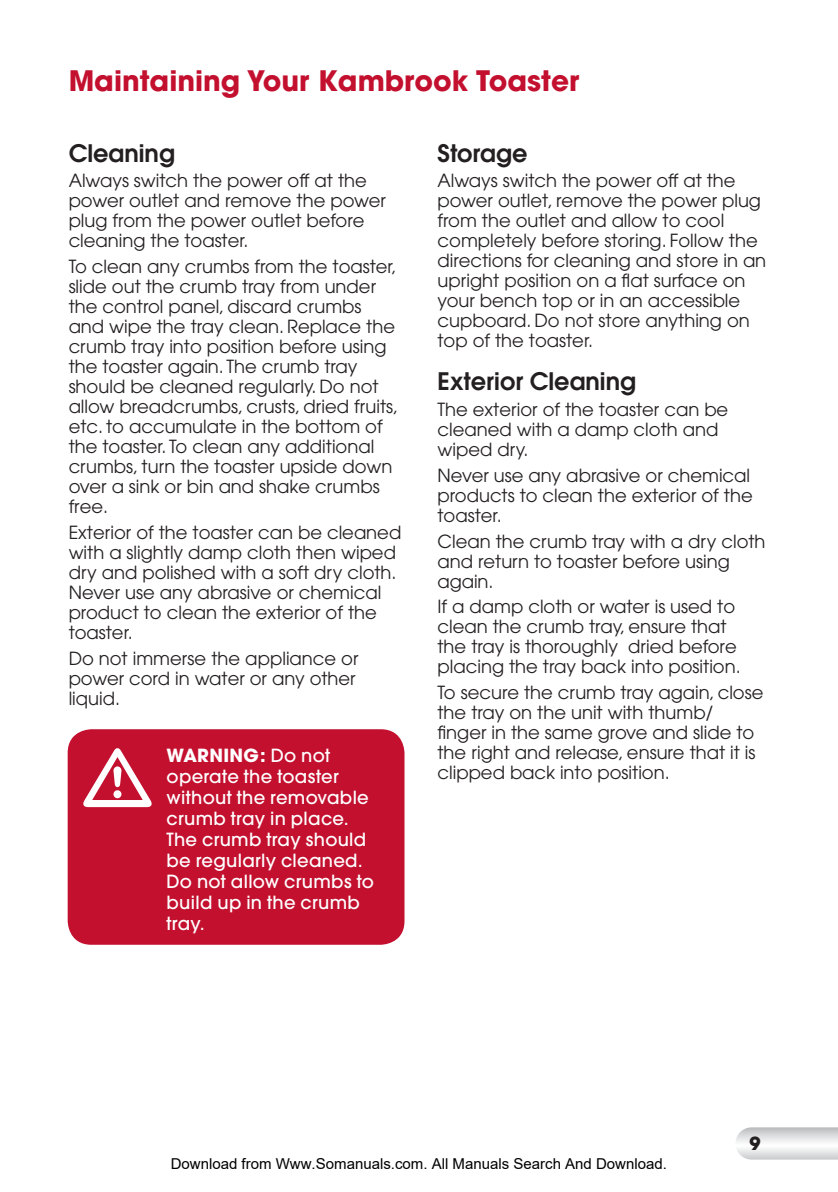
<style>
.page{position:relative;width:838px;height:1192px;background:#fff}
.page>*{position:absolute;margin:0;border:0;box-sizing:border-box;transform-origin:0 0}
.t1{font:700 28px "Avant Garde";color:#c3102f}
.t2{font:600 24px "Avant Garde";color:#231f20}
.t3{font:18px/20px "Avant Garde";color:#231f20}
.t4{font:500 18px/21px "Avant Garde";letter-spacing:.015em;color:#fff}
.t5{font:700 18px "Avant Garde";color:#231f20}
.t6{font:15px "Arial";color:#000}
.s1{font-weight:700}
</style>
<div class="page">
<svg style="left:736px;top:1127px;width:101px;height:32px"></svg>
<div style="left:69px;top:730px;width:334px;height:213px;background:#c3102f;border-radius:23px"></div>
<div style="left:68px;top:729px;width:336px;height:215px;border:2px solid #c3102f;border-radius:23px"></div>
<svg style="left:83px;top:748px;width:68px;height:59px"></svg>
<h1 class="t1" style="left:69px;top:62px;width:512px">Maintaining Your Kambrook Toaster</h1>
<h2 class="t2" style="left:69px;top:137px;width:108px">Cleaning</h2>
<p class="t3" style="left:69px;top:171px;width:318px">Always switch the power off at the power outlet and remove the power plug from the power outlet before cleaning the toaster.</p>
<p class="t3" style="left:69px;top:256px;width:331px">To clean any crumbs from the toaster, slide out the crumb tray from under the control panel, discard crumbs and wipe the tray clean. Replace the crumb tray into position before using the toaster again. The crumb tray should be cleaned regularly. Do not allow breadcrumbs, crusts, dried fruits, etc. to accumulate in the bottom of the toaster. To clean any additional crumbs, turn the toaster upside down over a sink or bin and shake crumbs free.</p>
<p class="t3" style="left:69px;top:522px;width:334px">Exterior of the toaster can be cleaned with a slightly damp cloth then wiped dry and polished with a soft dry cloth.<br>Never use any abrasive or chemical product to clean the exterior of the toaster.</p>
<p class="t3" style="left:69px;top:648px;width:291px">Do not immerse the appliance or power cord in water or any other liquid.</p>
<p class="t4" style="left:166px;top:744px;width:209px"><span class="s1">WARNING:</span> Do not operate the toaster without the removable crumb tray in place.<br>The crumb tray should be regularly cleaned.<br>Do not allow crumbs to build up in the crumb tray.</p>
<h2 class="t2" style="left:437px;top:137px;width:91px">Storage</h2>
<p class="t3" style="left:437px;top:171px;width:330px">Always switch the power off at the power outlet, remove the power plug from the outlet and allow to cool completely before storing. Follow the directions for cleaning and store in an upright position on a flat surface on your bench top or in an accessible cupboard. Do not store anything on top of the toaster.</p>
<h2 class="t2" style="left:437px;top:366px;width:200px">Exterior Cleaning</h2>
<p class="t3" style="left:437px;top:399px;width:292px">The exterior of the toaster can be cleaned with a damp cloth and wiped dry.</p>
<p class="t3" style="left:437px;top:465px;width:316px">Never use any abrasive or chemical products to clean the exterior of the toaster.</p>
<p class="t3" style="left:437px;top:531px;width:329px">Clean the crumb tray with a dry cloth and return to toaster before using again.</p>
<p class="t3" style="left:437px;top:596px;width:304px">If a damp cloth or water is used to clean the crumb tray, ensure that the tray is thoroughly dried before placing the tray back into position.</p>
<p class="t3" style="left:437px;top:682px;width:327px">To secure the crumb tray again, close the tray on the unit with thumb/ finger in the same grove and slide to the right and release, ensure that it is clipped back into position.</p>
<p class="t5" style="left:749px;top:1131px;width:13px">9</p>
<p class="t6" style="left:171px;top:1155px;width:497px">Download from Www.Somanuals.com. All Manuals Search And Download.</p>
</div>
